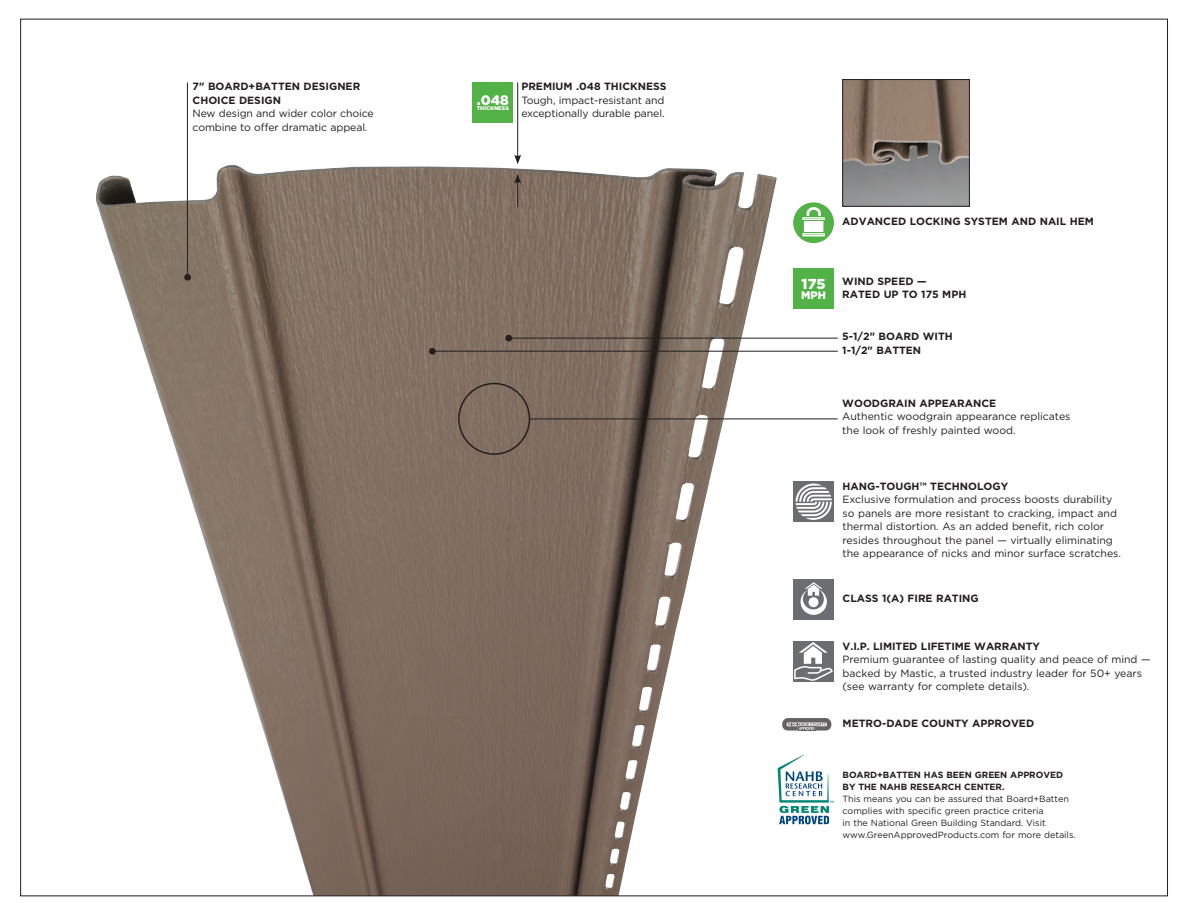
<style>
.page{position:relative;width:1188px;height:918px;background:#fff}
.page>*{position:absolute;margin:0;border:0;box-sizing:border-box;transform-origin:0 0}
.t1{font:900 14.4px "Gotham";color:#fff}
.t2{font:900 13.65px "Gotham";color:#fff}
.t3{font:900 10.8px "Gotham";color:#fff}
.body_copy{font:10.5px/13.5px "Gotham";color:#231f20}
.body_copy___small{font:700 10.5px/13.5px "Gotham";color:#231f20}
.body_copy___small-2{font:10.5px/13.5px "Gotham";color:#231f20}
.body_copy-2{font:700 10.5px "Gotham";color:#231f20}
.body_copy___small-3{font:9px/12px "Gotham";color:#231f20}
.body_copy___small-4{font:700 9px "Gotham";letter-spacing:-.005em;color:#231f20}
.t4{font:900 5.4px "Gotham";color:#fff}
.s1{font-weight:700}
</style>
<div class="page">
<img style="left:96px;top:165px;width:681px;height:729px">
<svg style="left:793px;top:203px;width:41px;height:40px"></svg>
<div style="left:793px;top:579px;width:41px;height:41px;background:#6c6d70"></div>
<svg style="left:801px;top:582px;width:26px;height:33px"></svg>
<div style="left:793px;top:481px;width:41px;height:41px;background:#6c6d70"></div>
<svg style="left:796px;top:484px;width:36px;height:36px"></svg>
<div style="left:793px;top:641px;width:41px;height:40px;background:#6c6d70"></div>
<svg style="left:794px;top:642px;width:39px;height:39px"></svg>
<div style="left:793px;top:268px;width:41px;height:40px;background:#53b247"></div>
<svg style="left:782px;top:718px;width:50px;height:13px"></svg>
<hr style="left:517px;top:82px;width:1px;height:75px;background:#231f20">
<svg style="left:514px;top:155px;width:7px;height:9px"></svg>
<svg style="left:514px;top:174px;width:7px;height:33px"></svg>
<hr style="left:508px;top:338px;width:330px;height:1px;background:#231f20">
<div style="left:505px;top:335px;width:7px;height:7px;background:#231f20;border-radius:50%"></div>
<hr style="left:432px;top:351px;width:406px;height:1px;background:#231f20">
<div style="left:429px;top:348px;width:7px;height:7px;background:#231f20;border-radius:50%"></div>
<div style="left:473px;top:83px;width:40px;height:40px;background:#53b247"></div>
<hr style="left:187px;top:82px;width:1px;height:192px;background:#231f20">
<div style="left:184px;top:274px;width:7px;height:7px;background:#231f20;border-radius:50%"></div>
<hr style="left:529px;top:419px;width:309px;height:1px;background:#231f20">
<div style="left:458px;top:383px;width:72px;height:72px;border:2px solid #231f20;border-radius:50%"></div>
<svg style="left:778px;top:755px;width:56px;height:69px"></svg>
<img style="left:844px;top:81px;width:124px;height:124px">
<div style="left:842px;top:79px;width:128px;height:128px;border:1px solid #231f20"></div>
<p class="body_copy___small" style="left:193px;top:79px;width:169px">7" BOARD+BATTEN DESIGNER<br>CHOICE DESIGN</p>
<p class="body_copy" style="left:193px;top:107px;width:183px">New design and wider color choice combine to offer dramatic appeal.</p>
<p class="t2" style="left:477px;top:92px;width:33px">.048</p>
<p class="t4" style="left:477px;top:105px;width:34px">THICKNESS</p>
<p class="body_copy-2" style="left:521px;top:80px;width:147px">PREMIUM .048 THICKNESS</p>
<p class="body_copy" style="left:521px;top:93px;width:145px">Tough, impact-resistant and exceptionally durable panel.</p>
<p class="body_copy___small" style="left:842px;top:214px;width:253px">ADVANCED LOCKING SYSTEM AND NAIL HEM</p>
<p class="t1" style="left:802px;top:276px;width:25px">175</p>
<p class="t3" style="left:801px;top:289px;width:26px">MPH</p>
<p class="body_copy___small" style="left:842px;top:274px;width:86px">WIND SPEED —</p>
<p class="body_copy___small" style="left:842px;top:288px;width:126px">RATED UP TO 175 MPH</p>
<p class="body_copy___small" style="left:842px;top:330px;width:112px">5-1/2" BOARD WITH</p>
<p class="body_copy___small" style="left:842px;top:343px;width:80px">1-1/2" BATTEN</p>
<p class="body_copy___small" style="left:842px;top:396px;width:155px">WOODGRAIN APPEARANCE</p>
<p class="body_copy" style="left:842px;top:409px;width:230px">Authentic woodgrain appearance replicates the look of freshly painted wood.</p>
<p class="body_copy-2" style="left:843px;top:480px;width:167px">HANG-TOUGH™ TECHNOLOGY</p>
<p class="body_copy" style="left:843px;top:493px;width:280px">Exclusive formulation and process boosts durability so panels are more resistant to cracking, impact and thermal distortion. As an added benefit, rich color resides throughout the panel — virtually eliminating the appearance of nicks and minor surface scratches.</p>
<p class="body_copy___small" style="left:843px;top:591px;width:138px">CLASS 1(A) FIRE RATING</p>
<p class="body_copy___small" style="left:843px;top:639px;width:199px">V.I.P. LIMITED LIFETIME WARRANTY</p>
<p class="body_copy___small-2" style="left:843px;top:652px;width:309px">Premium guarantee of lasting quality and peace of mind — backed by Mastic, a trusted industry leader for 50+ years (see warranty for complete details).</p>
<p class="body_copy___small" style="left:843px;top:717px;width:193px">METRO-DADE COUNTY APPROVED</p>
<p class="body_copy___small-4" style="left:843px;top:770px;width:222px">BOARD+BATTEN HAS BEEN GREEN APPROVED</p>
<p class="body_copy___small-3" style="left:843px;top:781px;width:235px"><span class="s1">BY THE NAHB RESEARCH CENTER.<br></span>This means you can be assured that Board+Batten complies with specific green practice criteria<br>in the National Green Building Standard. Visit www.GreenApprovedProducts.com for more details.</p>
</div>
